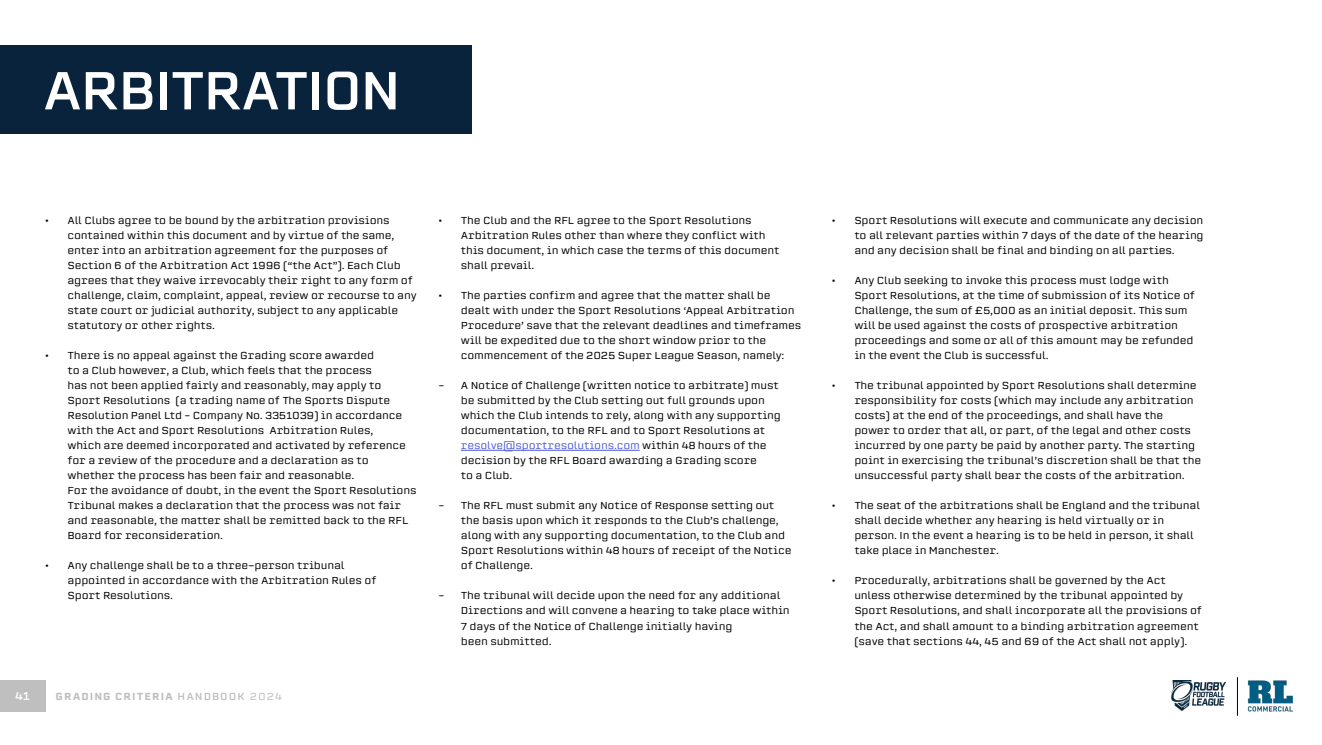
<style>
.page{position:relative;width:1322px;height:745px;background:#fff}
.page>*{position:absolute;margin:0;border:0;box-sizing:border-box;transform-origin:0 0}
.t1{font:52.5px "Erbaum";letter-spacing:-.04em;color:#fff}
.t2{font:11.25px "Erbaum";color:#fff}
.t3{font:10px/15px "Erbaum";letter-spacing:-.02em;color:#000}
.t4{font:500 10px "Erbaum";letter-spacing:.1em;color:#bfbfbf}
.s1{font-weight:400}
.s2{color:#4f5cd6}
</style>
<div class="page">
<div style="left:0;top:45px;width:472px;height:89px;background:#09233d"></div>
<hr style="left:461px;top:449px;width:179px;height:1px;background:#4f5cd6">
<hr style="left:1237px;top:676px;width:1px;height:39px;background:#000">
<img style="left:1171px;top:680px;width:55px;height:30px">
<img style="left:1247px;top:680px;width:46px;height:32px">
<div style="left:0;top:679px;width:45px;height:32px;background:#bfbfbf"></div>
<h1 class="t1" style="left:43px;top:54px;width:360px">ARBITRATION</h1>
<p class="t3" style="left:68px;top:212px;width:351px;text-indent:-22px">• All Clubs agree to be bound by the arbitration provisions contained within this document and by virtue of the same, enter into an arbitration agreement for the purposes of Section 6 of the Arbitration Act 1996 (“the Act”). Each Club agrees that they waive irrevocably their right to any form of challenge, claim, complaint, appeal, review or recourse to any state court or judicial authority, subject to any applicable statutory or other rights.</p>
<p class="t3" style="left:68px;top:347px;width:351px;text-indent:-22px">• There is no appeal against the Grading score awarded<br>to a Club however, a Club, which feels that the process<br>has not been applied fairly and reasonably, may apply to Sport Resolutions (a trading name of The Sports Dispute Resolution Panel Ltd – Company No. 3351039) in accordance with the Act and Sport Resolutions Arbitration Rules,<br>which are deemed incorporated and activated by reference for a review of the procedure and a declaration as to whether the process has been fair and reasonable.<br>For the avoidance of doubt, in the event the Sport Resolutions Tribunal makes a declaration that the process was not fair and reasonable, the matter shall be remitted back to the RFL Board for reconsideration.</p>
<p class="t3" style="left:68px;top:557px;width:310px;text-indent:-22px">• Any challenge shall be to a three-person tribunal appointed in accordance with the Arbitration Rules of<br>Sport Resolutions.</p>
<p class="t2" style="left:15px;top:687px;width:16px">41</p>
<p class="t4" style="left:56px;top:688px;width:228px">GRADING CRITERIA <span class="s1">HANDBOOK</span> <span class="s1">2024</span></p>
<p class="t3" style="left:461px;top:212px;width:320px;text-indent:-22px">• The Club and the RFL agree to the Sport Resolutions Arbitration Rules other than where they conflict with this document, in which case the terms of this document shall prevail.</p>
<p class="t3" style="left:461px;top:287px;width:342px;text-indent:-22px">• The parties confirm and agree that the matter shall be dealt with under the Sport Resolutions ‘Appeal Arbitration Procedure’ save that the relevant deadlines and timeframes will be expedited due to the short window prior to the commencement of the 2025 Super League Season, namely:</p>
<p class="t3" style="left:461px;top:377px;width:322px;text-indent:-22px">– A Notice of Challenge (written notice to arbitrate) must be submitted by the Club setting out full grounds upon which the Club intends to rely, along with any supporting documentation, to the RFL and to Sport Resolutions at <span class="s2">resolve@sportresolutions.com</span> within 48 hours of the decision by the RFL Board awarding a Grading score<br>to a Club.</p>
<p class="t3" style="left:461px;top:497px;width:332px;text-indent:-22px">– The RFL must submit any Notice of Response setting out the basis upon which it responds to the Club’s challenge, along with any supporting documentation, to the Club and Sport Resolutions within 48 hours of receipt of the Notice of Challenge.</p>
<p class="t3" style="left:461px;top:587px;width:330px;text-indent:-22px">– The tribunal will decide upon the need for any additional Directions and will convene a hearing to take place within 7 days of the Notice of Challenge initially having<br>been submitted.</p>
<p class="t3" style="left:854px;top:212px;width:351px;text-align:justify;text-indent:-22px">• Sport Resolutions will execute and communicate any decision to all relevant parties within 7 days of the date of the hearing and any decision shall be final and binding on all parties.</p>
<p class="t3" style="left:854px;top:272px;width:342px;text-indent:-22px">• Any Club seeking to invoke this process must lodge with Sport Resolutions, at the time of submission of its Notice of Challenge, the sum of £5,000 as an initial deposit. This sum will be used against the costs of prospective arbitration proceedings and some or all of this amount may be refunded in the event the Club is successful.</p>
<p class="t3" style="left:854px;top:377px;width:348px;text-indent:-22px">• The tribunal appointed by Sport Resolutions shall determine responsibility for costs (which may include any arbitration costs) at the end of the proceedings, and shall have the power to order that all, or part, of the legal and other costs incurred by one party be paid by another party. The starting point in exercising the tribunal’s discretion shall be that the unsuccessful party shall bear the costs of the arbitration.</p>
<p class="t3" style="left:854px;top:497px;width:347px;text-indent:-22px">• The seat of the arbitrations shall be England and the tribunal shall decide whether any hearing is held virtually or in person. In the event a hearing is to be held in person, it shall take place in Manchester.</p>
<p class="t3" style="left:854px;top:572px;width:349px;text-indent:-22px">• Procedurally, arbitrations shall be governed by the Act unless otherwise determined by the tribunal appointed by Sport Resolutions, and shall incorporate all the provisions of the Act, and shall amount to a binding arbitration agreement (save that sections 44, 45 and 69 of the Act shall not apply).</p>
</div>
